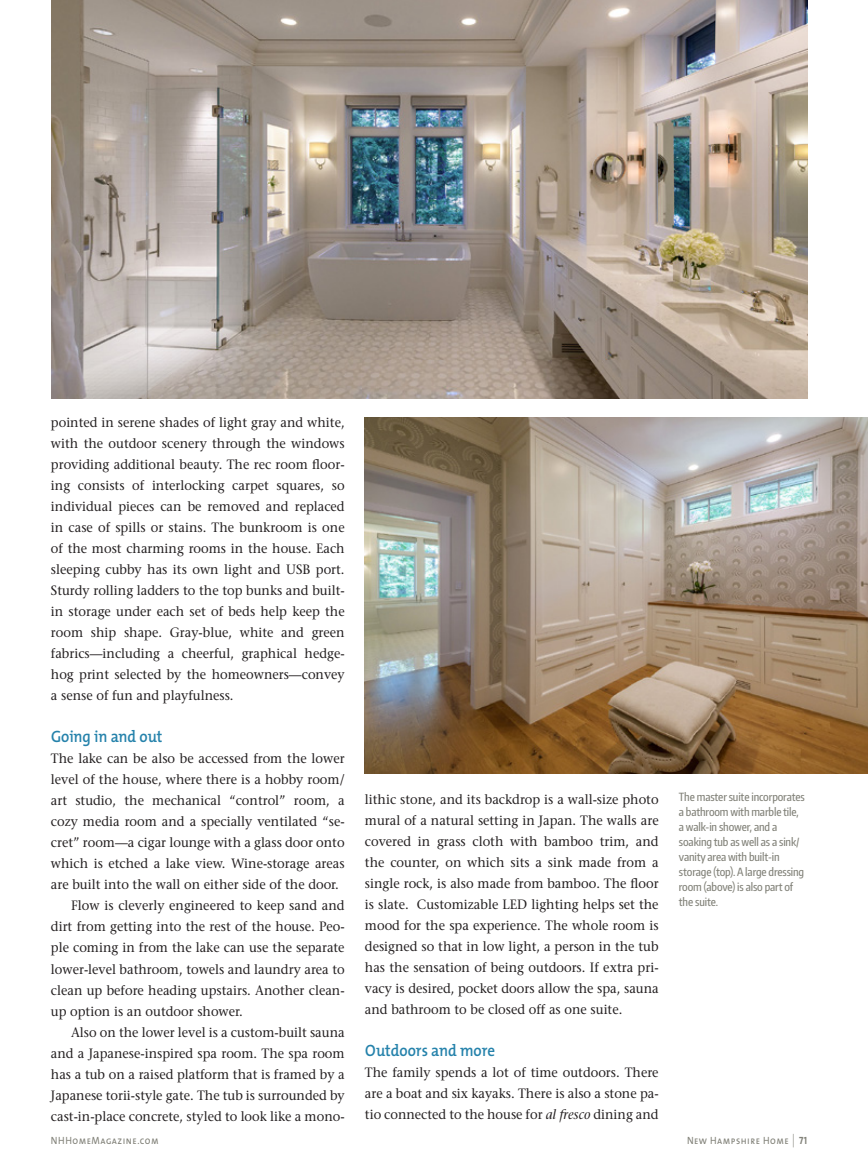
<style>
.page{position:relative;width:868px;height:1174px;background:#fff}
.page>*{position:absolute;margin:0;border:0;box-sizing:border-box;transform-origin:0 0}
.feature_Subhead{font:600 16.5px "The Mix";letter-spacing:-.005em;color:#2582ab;scale:.91 1}
.feature_Text__2nd_pa{font:13.5px/21px "Stone Serif";color:#231f20;text-align:justify;scale:.95 1}
.feature_Text__1st_pa{font:13.5px/21px "Stone Serif";color:#231f20;text-align:justify;scale:.95 1}
.Photo_caption__color{font:500 11.25px/15px "Encode Sans Compressed";letter-spacing:-.01em;color:#818178}
.t1{font:10.5px "The Mix Caps";letter-spacing:.05em;color:#818178;scale:.9 1}
.s1{font-style:italic}
.s2{font-family:"The Mix Extra Light Caps";font-size:13.5px}
.s3{font-family:"The Mix Bold Caps"}
</style>
<div class="page">
<img style="left:51px;top:0;width:756px;height:399px">
<img style="left:365px;top:417px;width:503px;height:356px">
<p class="feature_Text__2nd_pa" style="left:51px;top:412px;width:311px">pointed in serene shades of light gray and white, with the outdoor scenery through the windows providing additional beauty. The rec room floor&shy;ing consists of interlocking carpet squares, so individual pieces can be removed and replaced in case of spills or stains. The bunkroom is one of the most charming rooms in the house. Each sleeping cubby has its own light and USB port.<br>Sturdy rolling ladders to the top bunks and built&shy;in storage under each set of beds help keep the room ship shape. Gray-blue, white and green fabrics—including a cheerful, graphical hedge&shy;hog print selected by the homeowners—convey a sense of fun and playfulness.</p>
<p class="feature_Subhead" style="left:51px;top:723px;width:124px">Going in and out</p>
<p class="feature_Text__1st_pa" style="left:51px;top:748px;width:311px">The lake can be also be accessed from the lower level of the house, where there is a hobby room/ art studio, the mechanical “control” room, a cozy media room and a specially ventilated “se&shy;cret” room—a cigar lounge with a glass door onto which is etched a lake view. Wine-storage areas are built into the wall on either side of the door.</p>
<p class="feature_Text__2nd_pa" style="left:51px;top:895px;width:311px;text-indent:20px">Flow is cleverly engineered to keep sand and dirt from getting into the rest of the house. Peo&shy;ple coming in from the lake can use the separate lower-level bathroom, towels and laundry area to clean up before heading upstairs. Another clean&shy;up option is an outdoor shower.</p>
<p class="feature_Text__2nd_pa" style="left:51px;top:1021px;width:311px;text-indent:20px">Also on the lower level is a custom-built sauna and a Japanese-inspired spa room. The spa room has a tub on a raised platform that is framed by a Japanese torii-style gate. The tub is surrounded by cast-in-place concrete, styled to look like a mono-</p>
<p class="feature_Text__2nd_pa" style="left:365px;top:788px;width:311px">lithic stone, and its backdrop is a wall-size photo mural of a natural setting in Japan. The walls are covered in grass cloth with bamboo trim, and the counter, on which sits a sink made from a single rock, is also made from bamboo. The floor is slate. Customizable LED lighting helps set the mood for the spa experience. The whole room is designed so that in low light, a person in the tub has the sensation of being outdoors. If extra pri&shy;vacy is desired, pocket doors allow the spa, sauna and bathroom to be closed off as one suite.</p>
<p class="feature_Subhead" style="left:365px;top:1036px;width:144px">Outdoors and more</p>
<p class="feature_Text__1st_pa" style="left:365px;top:1061px;width:311px">The family spends a lot of time outdoors. There are a boat and six kayaks. There is also a stone pa&shy;tio connected to the house for <span class="s1">al fresco</span> dining and</p>
<p class="Photo_caption__color" style="left:679px;top:788px;width:127px">The master suite incorporates a bathroom with marble tile, a walk-in shower, and a soaking tub as well as a sink/ vanity area with built-in storage (top). A large dressing room (above) is also part of the suite.</p>
<p class="t1" style="left:51px;top:1131px;width:121px">NHHomeMagazine.com</p>
<p class="t1" style="left:687px;top:1131px;width:135px">New Hampshire Home <span class="s2">|</span> <span class="s3">71</span></p>
</div>
